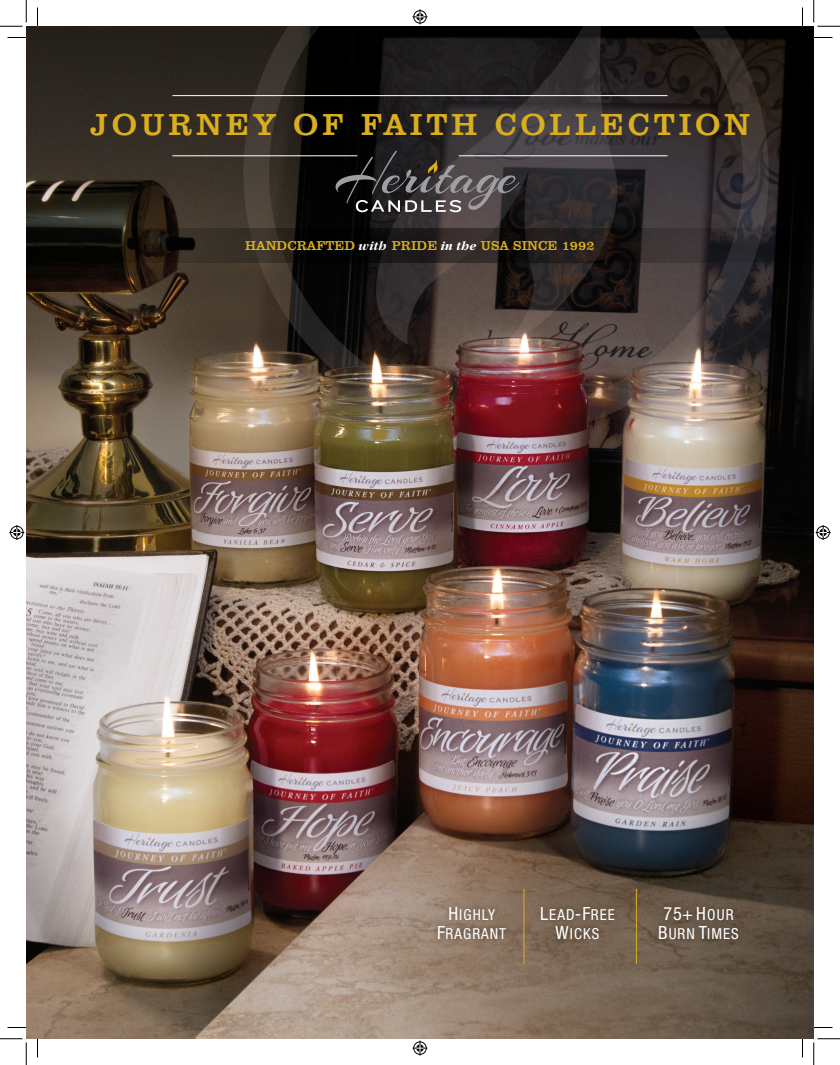
<style>
.page{position:relative;width:840px;height:1065px;background:#fff}
.page>*{position:absolute;margin:0;border:0;box-sizing:border-box;transform-origin:0 0}
.t1{font:31.25px "Clarendon BT";letter-spacing:.12em;color:#daae1f}
.t2{font:18.25px "Helvetica Neue Condensed SC830";color:#fff}
.t3{font:15.12px/19.4px "Helvetica Neue Condensed SC830";letter-spacing:.07em;color:#fff;text-align:center}
.t4{font:13.25px "Clarendon BT";color:#daae1f}
.s1{font-family:"Garamond";font-weight:700;font-style:italic;color:#fff}
.s2{font-size:18.25px}
.s3{font-size:15.12px}
</style>
<div class="page">
<img style="left:26px;top:26px;width:788px;height:1013px">
<svg style="left:26px;top:228px;width:788px;height:35px;background:#1e1a18"></svg>
<hr style="left:459px;top:155px;width:208px;height:1px;background:#fff">
<hr style="left:172px;top:155px;width:185px;height:1px;background:#fff">
<svg style="left:336px;top:151px;width:183px;height:61px;background:#454143"></svg>
<hr style="left:172px;top:95px;width:496px;height:1px;background:#fff">
<div style="left:432px;top:901px;width:80px;height:45px;background:#2c1e12;opacity:.6"></div>
<hr style="left:523px;top:889px;width:1px;height:75px;background:#daae1f">
<div style="left:535px;top:901px;width:85px;height:45px;background:#2c1e12;opacity:.6"></div>
<div style="left:653px;top:901px;width:92px;height:45px;background:#2c1e12;opacity:.6"></div>
<hr style="left:636px;top:889px;width:1px;height:75px;background:#daae1f">
<svg style="left:8px;top:37px;width:18px;height:1px"></svg>
<svg style="left:814px;top:37px;width:18px;height:1px"></svg>
<svg style="left:8px;top:1027px;width:18px;height:1px"></svg>
<svg style="left:814px;top:1027px;width:18px;height:1px"></svg>
<svg style="left:37px;top:8px;width:1px;height:18px"></svg>
<svg style="left:37px;top:1039px;width:1px;height:19px"></svg>
<svg style="left:802px;top:8px;width:1px;height:18px"></svg>
<svg style="left:802px;top:1039px;width:1px;height:19px"></svg>
<svg style="left:0;top:0;width:27px;height:27px"></svg>
<svg style="left:0;top:1039px;width:27px;height:26px"></svg>
<svg style="left:814px;top:0;width:26px;height:27px"></svg>
<svg style="left:814px;top:1039px;width:26px;height:26px"></svg>
<svg style="left:412px;top:9px;width:16px;height:15px"></svg>
<svg style="left:412px;top:1041px;width:16px;height:15px"></svg>
<svg style="left:9px;top:525px;width:15px;height:15px"></svg>
<svg style="left:816px;top:525px;width:15px;height:15px"></svg>
<h1 class="t1" style="left:90px;top:105px;width:662px">JOURNEY OF FAITH COLLECTION</h1>
<p class="t4" style="left:245px;top:238px;width:351px">HANDCRAFTED <span class="s1">with</span> PRIDE <span class="s1">in the</span> USA SINCE 1992</p>
<p class="t3" style="left:437px;top:905px;width:71px"><span class="s2">H</span>IGHLY<br><span class="s2">F</span>RAGRANT</p>
<p class="t3" style="left:540px;top:905px;width:76px"><span class="s2">L</span>EAD<span class="s2">-F</span>REE<br><span class="s2">W</span>ICKS</p>
<h2 class="t2" style="left:663px;top:903px;width:72px">75+ H<span class="s3">OUR</span></h2>
<p class="t3" style="left:658px;top:924px;width:82px"><span class="s2">B</span>URN <span class="s2">T</span>IMES</p>
</div>
